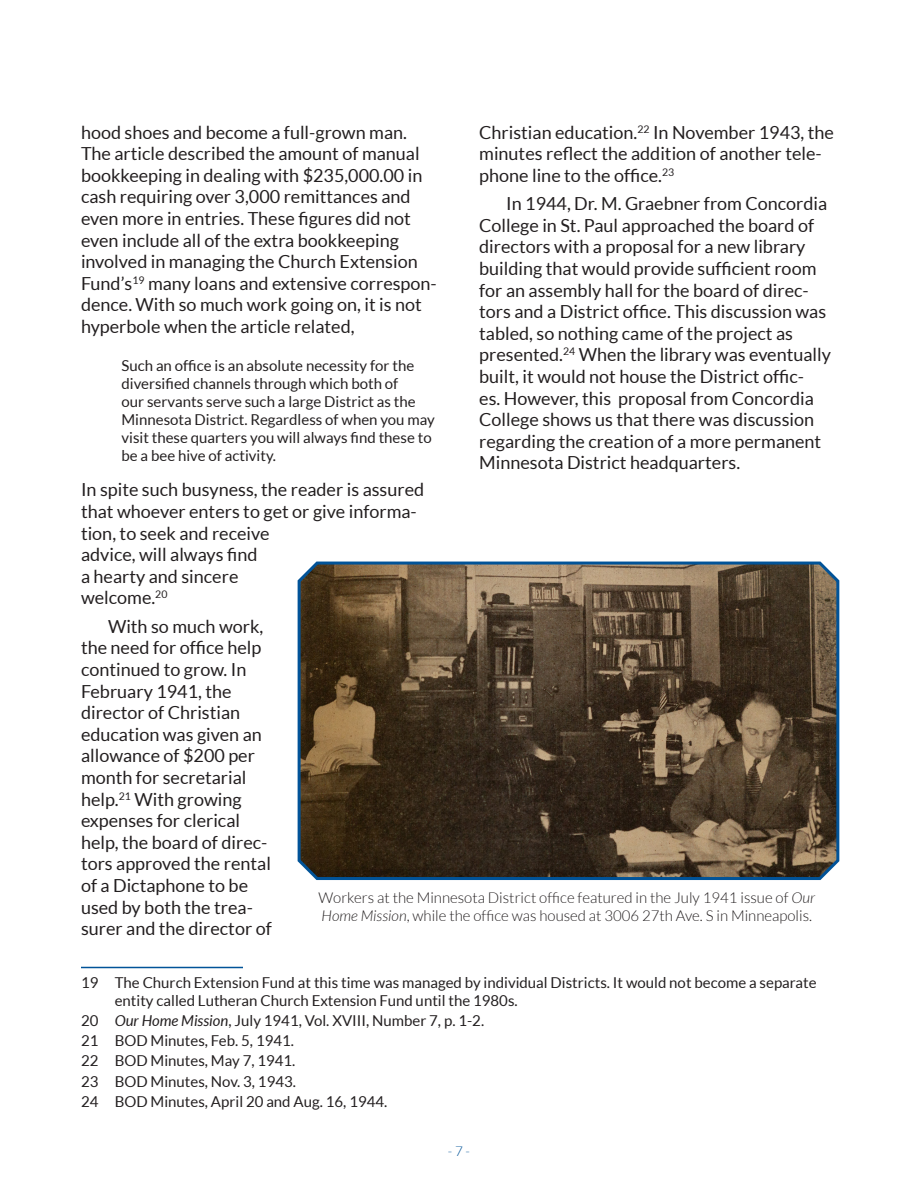
<style>
.page{position:relative;width:918px;height:1188px;background:#fff}
.page>*{position:absolute;margin:0;border:0;box-sizing:border-box;transform-origin:0 0}
.t1{font:18px/21.6px "Lato";color:#231f20}
.Footnote{font:15px/18px "Lato";color:#231f20}
.Indented_quotes{font:15px/18px "Lato";color:#231f20}
.Captions{font:300 15px/18px "Lato";color:#231f20}
.t2{font:300 13.5px "Lato";color:#015398}
.s1{font-style:italic}
</style>
<div class="page">
<hr style="left:81px;top:967px;width:162px;height:1px;background:#015398">
<svg style="left:297px;top:561px;width:543px;height:320px;background:#544534"></svg>
<p class="t1" style="left:479px;top:121px;width:356px">Christian education.<sup>22</sup> In November 1943, the minutes reflect the addition of another tele&shy;phone line to the office.<sup>23</sup></p>
<p class="t1" style="left:479px;top:193px;width:353px;text-indent:27px">In 1944, Dr. M. Graebner from Concordia College in St. Paul approached the board of directors with a proposal for a new library building that would provide sufficient room for an assembly hall for the board of direc&shy;tors and a District office. This discussion was tabled, so nothing came of the project as presented.<sup>24</sup> When the library was eventually built, it would not house the District offic-<br>es. However, this proposal from Concordia College shows us that there was discussion regarding the creation of a more permanent Minnesota District headquarters.</p>
<p class="t1" style="left:81px;top:121px;width:357px">hood shoes and become a full-grown man.<br>The article described the amount of manual bookkeeping in dealing with $235,000.00 in cash requiring over 3,000 remittances and even more in entries. These figures did not even include all of the extra bookkeeping involved in managing the Church Extension Fund’s<sup>19</sup> many loans and extensive correspon&shy;dence. With so much work going on, it is not hyperbole when the article related,</p>
<p class="Indented_quotes" style="left:122px;top:357px;width:315px">Such an office is an absolute necessity for the diversified channels through which both of<br>our servants serve such a large District as the Minnesota District. Regardless of when you may visit these quarters you will always find these to be a bee hive of activity.</p>
<p class="t1" style="left:81px;top:479px;width:345px">In spite such busyness, the reader is assured that whoever enters to get or give informa&shy;tion, to seek and receive<br>advice, will always find<br>a hearty and sincere<br>welcome.<sup>20</sup></p>
<p class="t1" style="left:81px;top:615px;width:192px;text-indent:27px">With so much work, the need for office help continued to grow. In<br>February 1941, the director of Christian education was given an allowance of $200 per month for secretarial help.<sup>21</sup> With growing expenses for clerical help, the board of direc&shy;tors approved the rental of a Dictaphone to be used by both the trea&shy;surer and the director of</p>
<p class="Captions" style="left:319px;top:888px;width:498px">Workers at the Minnesota District office featured in the July 1941 issue of <span class="s1">Our<br>Home Mission</span>, while the office was housed at 3006 27th Ave. S in Minneapolis.</p>
<p class="Footnote" style="left:115px;top:973px;width:703px;text-indent:-34px">19 The Church Extension Fund at this time was managed by individual Districts. It would not become a separate entity called Lutheran Church Extension Fund until the 1980s.</p>
<p class="Footnote" style="left:81px;top:1011px;width:405px">20 <span class="s1">Our Home Mission</span>, July 1941, Vol. XVIII, Number 7, p. 1-2.</p>
<p class="Footnote" style="left:81px;top:1032px;width:215px">21 BOD Minutes, Feb. 5, 1941.</p>
<p class="Footnote" style="left:81px;top:1052px;width:216px">22 BOD Minutes, May 7, 1941.</p>
<p class="Footnote" style="left:81px;top:1072px;width:216px">23 BOD Minutes, Nov. 3, 1943.</p>
<p class="Footnote" style="left:81px;top:1092px;width:308px">24 BOD Minutes, April 20 and Aug. 16, 1944.</p>
<p class="t2" style="left:448px;top:1144px;width:24px">- 7 -</p>
</div>
